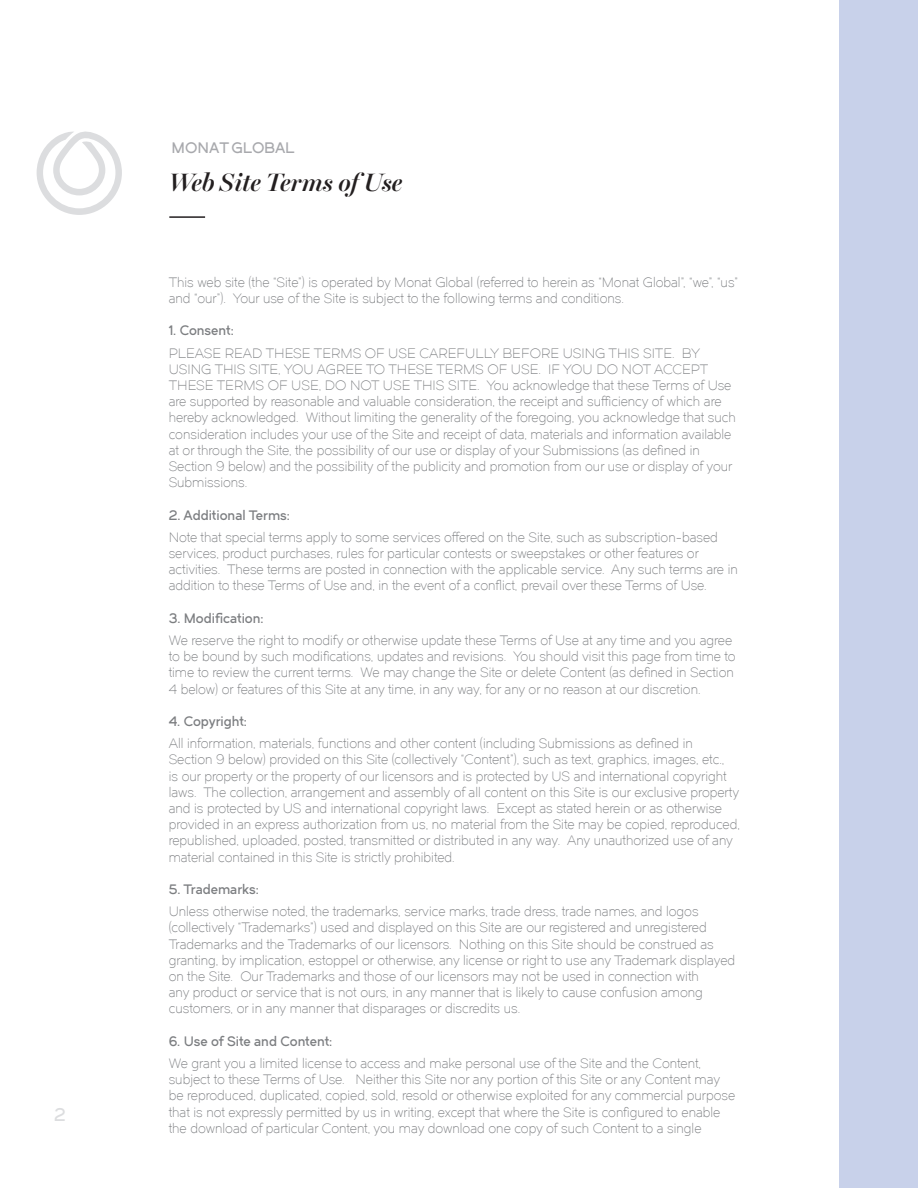
<style>
.page{position:relative;width:918px;height:1188px;background:#fff}
.page>*{position:absolute;margin:0;border:0;box-sizing:border-box;transform-origin:0 0}
.t1{font:italic 600 25.2px "Miller Banner";color:#231f20}
.t2{font:18px "Dual 600";color:#dcdddf}
.t3{font:15px "Dual 600";color:#a8a9ad}
.t4{font:13.5px/16.2px "Dual 300";color:#7c7e81}
.t5{font:13.5px "Dual 600";color:#7c7e81}
</style>
<div class="page">
<hr style="left:169px;top:216px;width:36px;height:2px;background:#231f20">
<div style="left:839px;top:0;width:79px;height:1188px;background:#c8d1ea"></div>
<svg style="left:37px;top:131px;width:85px;height:84px"></svg>
<h2 class="t2" style="left:54px;top:1103px;width:13px">2</h2>
<p class="t3" style="left:171px;top:138px;width:125px">MONAT GLOBAL</p>
<h1 class="t1" style="left:169px;top:168px;width:234px">Web Site Terms of Use</h1>
<p class="t4" style="left:169px;top:274px;width:571px">This web site (the “Site”) is operated by Monat Global (referred to herein as “Monat Global”, “we”, “us” and “our”). Your use of the Site is subject to the following terms and conditions.</p>
<p class="t5" style="left:169px;top:322px;width:67px">1. Consent:</p>
<p class="t4" style="left:169px;top:345px;width:569px">PLEASE READ THESE TERMS OF USE CAREFULLY BEFORE USING THIS SITE. BY USING THIS SITE, YOU AGREE TO THESE TERMS OF USE. IF YOU DO NOT ACCEPT THESE TERMS OF USE, DO NOT USE THIS SITE. You acknowledge that these Terms of Use are supported by reasonable and valuable consideration, the receipt and sufficiency of which are hereby acknowledged. Without limiting the generality of the foregoing, you acknowledge that such consideration includes your use of the Site and receipt of data, materials and information available at or through the Site, the possibility of our use or display of your Submissions (as defined in Section 9 below) and the possibility of the publicity and promotion from our use or display of your Submissions.</p>
<p class="t5" style="left:169px;top:506px;width:123px">2. Additional Terms:</p>
<p class="t4" style="left:169px;top:529px;width:571px">Note that special terms apply to some services offered on the Site, such as subscription-based services, product purchases, rules for particular contests or sweepstakes or other features or activities. These terms are posted in connection with the applicable service. Any such terms are in addition to these Terms of Use and, in the event of a conflict, prevail over these Terms of Use.</p>
<p class="t5" style="left:169px;top:609px;width:96px">3. Modification:</p>
<p class="t4" style="left:169px;top:632px;width:568px">We reserve the right to modify or otherwise update these Terms of Use at any time and you agree to be bound by such modifications, updates and revisions. You should visit this page from time to time to review the current terms. We may change the Site or delete Content (as defined in Section 4 below) or features of this Site at any time, in any way, for any or no reason at our discretion.</p>
<p class="t5" style="left:169px;top:713px;width:80px">4. Copyright:</p>
<p class="t4" style="left:169px;top:735px;width:573px">All information, materials, functions and other content (including Submissions as defined in Section 9 below) provided on this Site (collectively “Content”), such as text, graphics, images, etc.,<br>is our property or the property of our licensors and is protected by US and international copyright laws. The collection, arrangement and assembly of all content on this Site is our exclusive property and is protected by US and international copyright laws. Except as stated herein or as otherwise provided in an express authorization from us, no material from the Site may be copied, reproduced, republished, uploaded, posted, transmitted or distributed in any way. Any unauthorized use of any material contained in this Site is strictly prohibited.</p>
<p class="t5" style="left:169px;top:881px;width:92px">5. Trademarks:</p>
<p class="t4" style="left:169px;top:903px;width:568px">Unless otherwise noted, the trademarks, service marks, trade dress, trade names, and logos (collectively “Trademarks”) used and displayed on this Site are our registered and unregistered Trademarks and the Trademarks of our licensors. Nothing on this Site should be construed as granting, by implication, estoppel or otherwise, any license or right to use any Trademark displayed on the Site. Our Trademarks and those of our licensors may not be used in connection with<br>any product or service that is not ours, in any manner that is likely to cause confusion among customers, or in any manner that disparages or discredits us.</p>
<p class="t5" style="left:169px;top:1032px;width:165px">6. Use of Site and Content:</p>
<p class="t4" style="left:169px;top:1055px;width:568px">We grant you a limited license to access and make personal use of the Site and the Content, subject to these Terms of Use. Neither this Site nor any portion of this Site or any Content may be reproduced, duplicated, copied, sold, resold or otherwise exploited for any commercial purpose that is not expressly permitted by us in writing, except that where the Site is configured to enable the download of particular Content, you may download one copy of such Content to a single</p>
</div>
